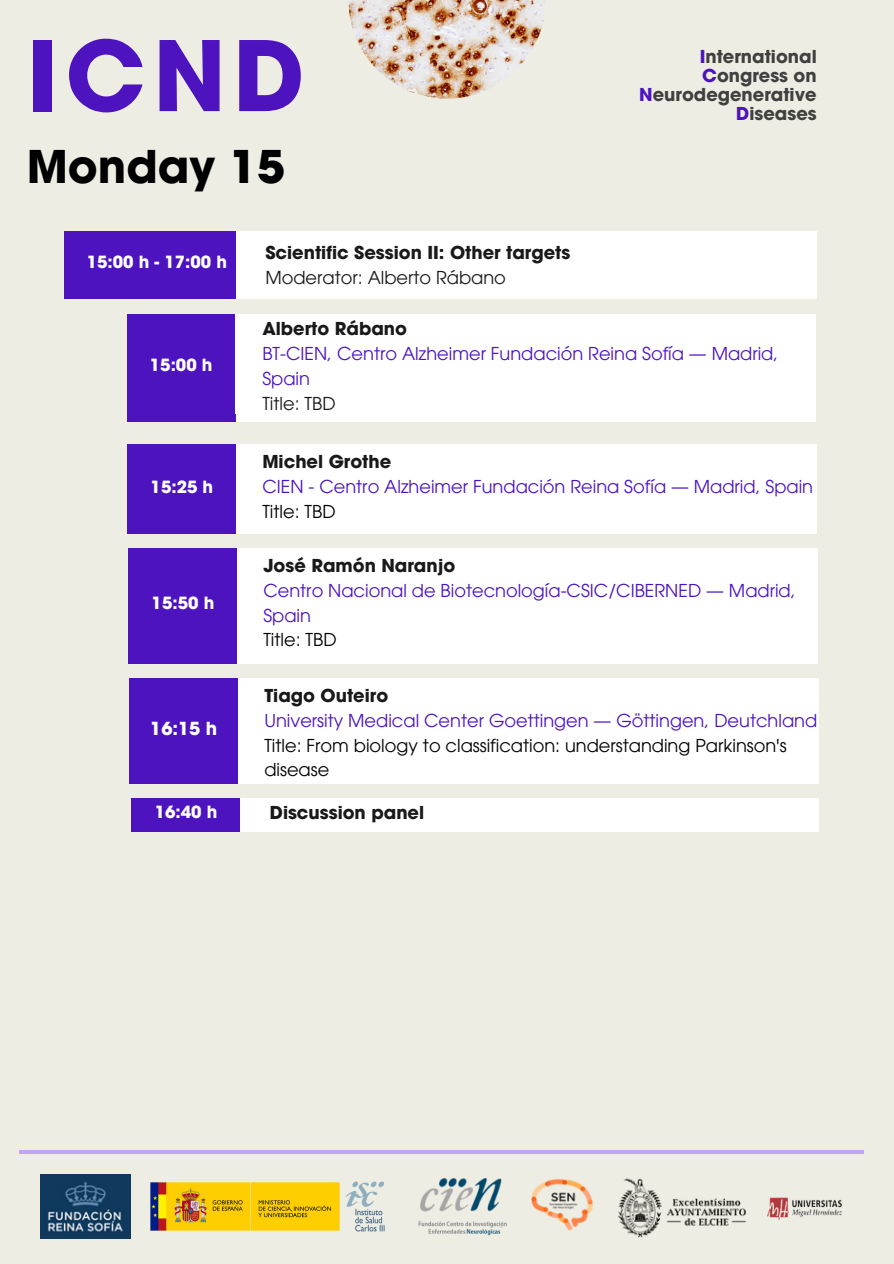
<style>
.page{position:relative;width:894px;height:1264px;background:#fff}
.page>*{position:absolute;margin:0;border:0;box-sizing:border-box;transform-origin:0 0}
.t1{font:700 96px "ITC Avant Garde Pro";color:#4c13bf}
.t2{font:700 45px "ITC Avant Garde Pro";color:#000}
.t3{font:700 18px "ITC Avant Garde Pro";color:#fff}
.t4{font:17.85px/24.8px "ITC Avant Garde Pro";color:#4c13bf}
.t5{font:700 17.85px "ITC Avant Garde Pro";color:#191919}
.t6{font:17.85px/24.8px "ITC Avant Garde Pro";color:#000}
.t7{font:700 17.85px/19.2px "ITC Avant Garde Pro";color:#404040;text-align:right}
.t8{font:17.85px "ITC Avant Garde Pro";color:#191919}
.t9{font:700 16.8px "ITC Avant Garde Pro";color:#fff}
.s1{color:rgb(237 237 228/.4)}
</style>
<div class="page">
<div style="left:0;top:0;width:893px;height:1263px;background:#edede4"></div>
<div style="left:64px;top:231px;width:172px;height:68px;background:#4c13bf"></div>
<div style="left:235px;top:314px;width:580px;height:107px;background:#fff"></div>
<div style="left:128px;top:314px;width:108px;height:107px;background:#4c13bf"></div>
<div style="left:236px;top:444px;width:580px;height:90px;background:#fff"></div>
<div style="left:128px;top:444px;width:108px;height:90px;background:#4c13bf"></div>
<div style="left:239px;top:798px;width:579px;height:34px;background:#fff"></div>
<div style="left:131px;top:798px;width:108px;height:34px;background:#4c13bf"></div>
<div style="left:236px;top:231px;width:580px;height:68px;background:#fff"></div>
<div style="left:235px;top:314px;width:580px;height:99px;background:#fff"></div>
<div style="left:237px;top:548px;width:580px;height:115px;background:#fff"></div>
<div style="left:129px;top:548px;width:108px;height:115px;background:#4c13bf"></div>
<div style="left:238px;top:678px;width:580px;height:105px;background:#fff"></div>
<div style="left:130px;top:678px;width:108px;height:105px;background:#4c13bf"></div>
<hr style="left:20px;top:1150px;width:421px;height:3px;background:#c0a5f3">
<hr style="left:441px;top:1150px;width:422px;height:3px;background:#c0a5f3">
<img style="left:348px;top:0;width:196px;height:99px">
<img style="left:40px;top:1174px;width:90px;height:64px">
<img style="left:531px;top:1179px;width:61px;height:51px">
<img style="left:767px;top:1197px;width:75px;height:22px">
<img style="left:150px;top:1181px;width:235px;height:50px">
<img style="left:618px;top:1178px;width:128px;height:59px">
<img style="left:420px;top:1178px;width:82px;height:34px">
<img style="left:418px;top:1221px;width:89px;height:6px">
<img style="left:428px;top:1227px;width:73px;height:9px">
<p class="t1" style="left:27px;top:40px;width:280px">ICND</p>
<p class="t7" style="left:640px;top:49px;width:178px"><span class="s1">I</span>nternational<br><span class="s1">C</span>ongress on<br><span class="s1">N</span>eurodegenerative<br><span class="s1">D</span>iseases</p>
<p class="t2" style="left:27px;top:150px;width:260px">Monday 15</p>
<p class="t9" style="left:87px;top:256px;width:142px">15:00 h - 17:00 h</p>
<h1 class="t9" style="left:150px;top:358px;width:64px">15:00 h</h1>
<h2 class="t9" style="left:151px;top:480px;width:64px">15:25 h</h2>
<h3 class="t9" style="left:152px;top:597px;width:64px">15:50 h</h3>
<h3 class="t3" style="left:150px;top:721px;width:69px">16:15 h</h3>
<p class="t5" style="left:265px;top:246px;width:306px">Scientific Session II: Other targets</p>
<h3 class="t8" style="left:265px;top:271px;width:242px">Moderator: Alberto Rábano</h3>
<p class="t5" style="left:262px;top:322px;width:146px">Alberto Rábano</p>
<p class="t4" style="left:262px;top:343px;width:517px">BT-CIEN, Centro Alzheimer Fundación Reina Sofía — Madrid,<br>Spain</p>
<p class="t8" style="left:262px;top:396px;width:75px">Title: TBD</p>
<h3 class="t5" style="left:262px;top:455px;width:130px">Michel Grothe</h3>
<p class="t4" style="left:262px;top:476px;width:552px">CIEN - Centro Alzheimer Fundación Reina Sofía — Madrid, Spain</p>
<p class="t6" style="left:262px;top:501px;width:75px">Title: TBD</p>
<p class="t5" style="left:263px;top:559px;width:193px">José Ramón Naranjo</p>
<p class="t4" style="left:263px;top:580px;width:533px">Centro Nacional de Biotecnología-CSIC/CIBERNED — Madrid,<br>Spain</p>
<p class="t6" style="left:263px;top:630px;width:75px">Title: TBD</p>
<p class="t5" style="left:264px;top:688px;width:125px">Tiago Outeiro</p>
<p class="t4" style="left:264px;top:710px;width:554px">University Medical Center Goettingen — Göttingen, Deutchland</p>
<p class="t6" style="left:264px;top:735px;width:523px">Title: From biology to classification: understanding Parkinson's disease</p>
<p class="t9" style="left:155px;top:806px;width:64px">16:40 h</p>
<h3 class="t5" style="left:270px;top:805px;width:156px">Discussion panel</h3>
</div>
